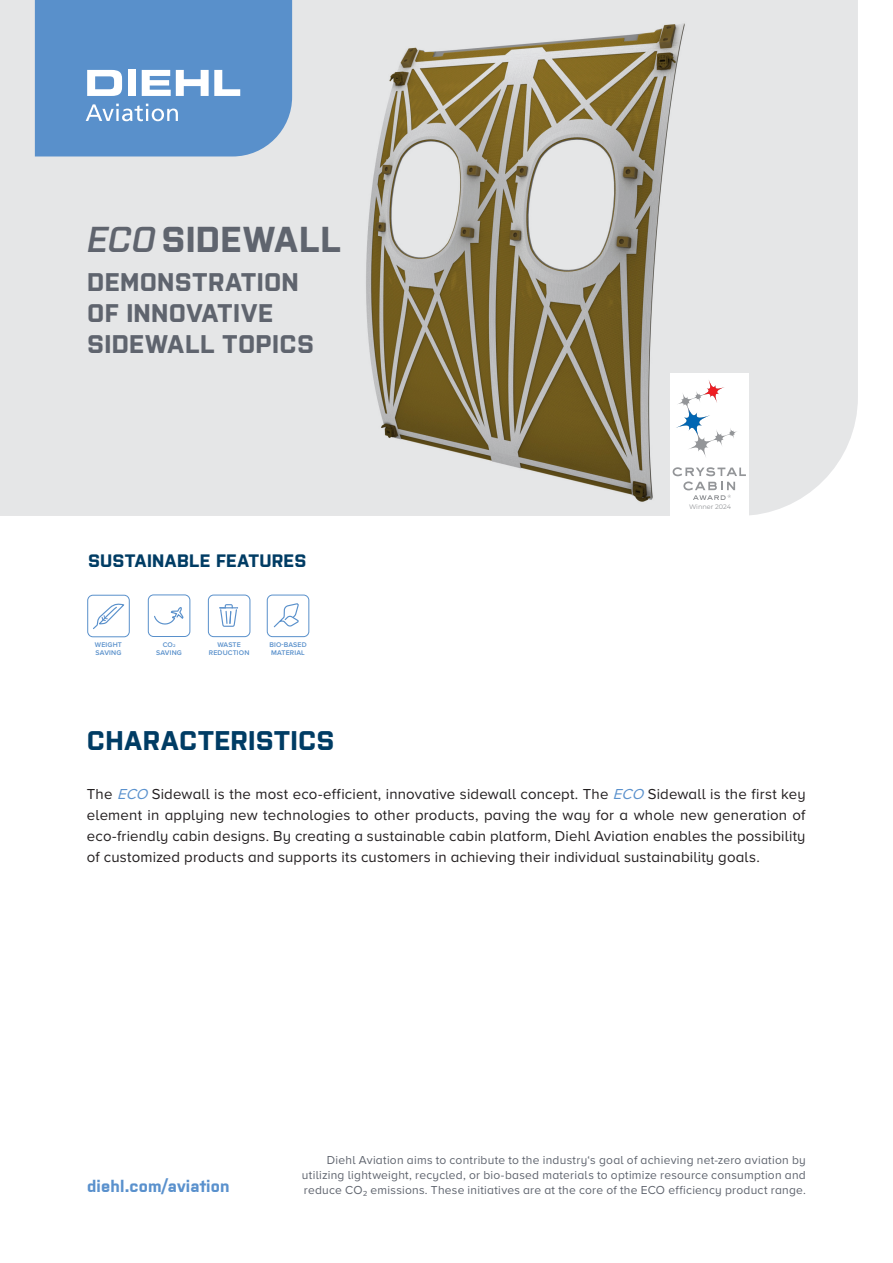
<style>
.page{position:relative;width:893px;height:1263px;background:#fff}
.page>*{position:absolute;margin:0;border:0;box-sizing:border-box;transform-origin:0 0}
.t1{font:700 36px "Purista";letter-spacing:.005em;color:#5f646e}
.t2{font:700 27px "Purista";letter-spacing:.025em;color:#003c64}
.t3{font:700 25.5px/30.6px "Purista";letter-spacing:.01em;color:#5f646e}
.t4{font:700 18px "Purista";letter-spacing:.015em;color:#003c64}
.t5{font:700 16.5px "Purista";letter-spacing:.01em;color:#5a91cd}
.t6{font:15px/21px "Proxima Nova A";letter-spacing:.01em;color:#231f20;text-align:justify}
.t7{font:12px/15px "Proxima Nova A";letter-spacing:.02em;color:#5f646e;text-align:justify}
.t8{font:600 7.05px/8.2px "Proxima Nova";letter-spacing:.02em;color:#5990cb}
.t9{font:6.6px "Montserrat Roman";color:#939598}
.s1{font-weight:600;font-style:italic}
.s2{font-size:4.05px}
.s3{font-style:italic;color:#5a91cd}
</style>
<div class="page">
<div style="left:0;top:0;width:858px;height:516px;background:#e5e6e7"></div>
<img style="left:122px;top:15px;width:736px;height:498px">
<img style="left:671px;top:374px;width:78px;height:142px">
<svg style="left:673px;top:467px;width:73px;height:33px"></svg>
<svg style="left:675px;top:379px;width:63px;height:79px"></svg>
<svg style="left:273px;top:603px;width:26px;height:25px"></svg>
<div style="left:267px;top:595px;width:42px;height:42px;border:1px solid #5990cb;border-radius:5px"></div>
<svg style="left:154px;top:607px;width:30px;height:18px"></svg>
<div style="left:148px;top:595px;width:42px;height:42px;border:1px solid #5990cb;border-radius:5px"></div>
<svg style="left:219px;top:604px;width:19px;height:23px"></svg>
<div style="left:208px;top:595px;width:42px;height:42px;border:1px solid #5990cb;border-radius:5px"></div>
<svg style="left:93px;top:603px;width:32px;height:26px"></svg>
<div style="left:87px;top:595px;width:43px;height:42px;border:1px solid #5990cb;border-radius:5px"></div>
<svg style="left:35px;top:0;width:257px;height:156px;background:#6699cf"></svg>
<p class="t1" style="left:87px;top:213px;width:255px"><span class="s1">ECO</span>SIDEWALL</p>
<p class="t3" style="left:87px;top:265px;width:228px">DEMONSTRATION<br>OF INNOVATIVE<br>SIDEWALL TOPICS</p>
<p class="t4" style="left:88px;top:548px;width:220px">SUSTAINABLE FEATURES</p>
<p class="t8" style="left:95px;top:640px;width:29px">WEIGHT<br>SAVING</p>
<p class="t8" style="left:156px;top:640px;width:27px;text-align:center">CO<span class="s2">2<br></span>SAVING</p>
<p class="t8" style="left:209px;top:640px;width:42px;text-align:center">WASTE<br>REDUCTION</p>
<p class="t8" style="left:269px;top:640px;width:39px">BIO-BASED<br>MATERIAL</p>
<p class="t9" style="left:689px;top:502px;width:44px">Winner 2024</p>
<p class="t2" style="left:87px;top:721px;width:249px">CHARACTERISTICS</p>
<p class="t6" style="left:87px;top:782px;width:720px">The <span class="s3">ECO</span> Sidewall is the most eco-efficient, innovative sidewall concept. The <span class="s3">ECO</span> Sidewall is the first key element in applying new technologies to other products, paving the way for a whole new generation of eco-friendly cabin designs. By creating a sustainable cabin platform, Diehl Aviation enables the possibility of customized products and supports its customers in achieving their individual sustainability goals.</p>
<p class="t5" style="left:87px;top:1174px;width:144px">diehl.com/aviation</p>
<p class="t7" style="left:302px;top:1151px;width:505px;text-indent:25px">Diehl Aviation aims to contribute to the industry‘s goal of achieving net-zero aviation by utilizing lightweight, recycled, or bio-based materials to optimize resource consumption and reduce CO₂ emissions. These initiatives are at the core of the ECO efficiency product range.</p>
</div>
